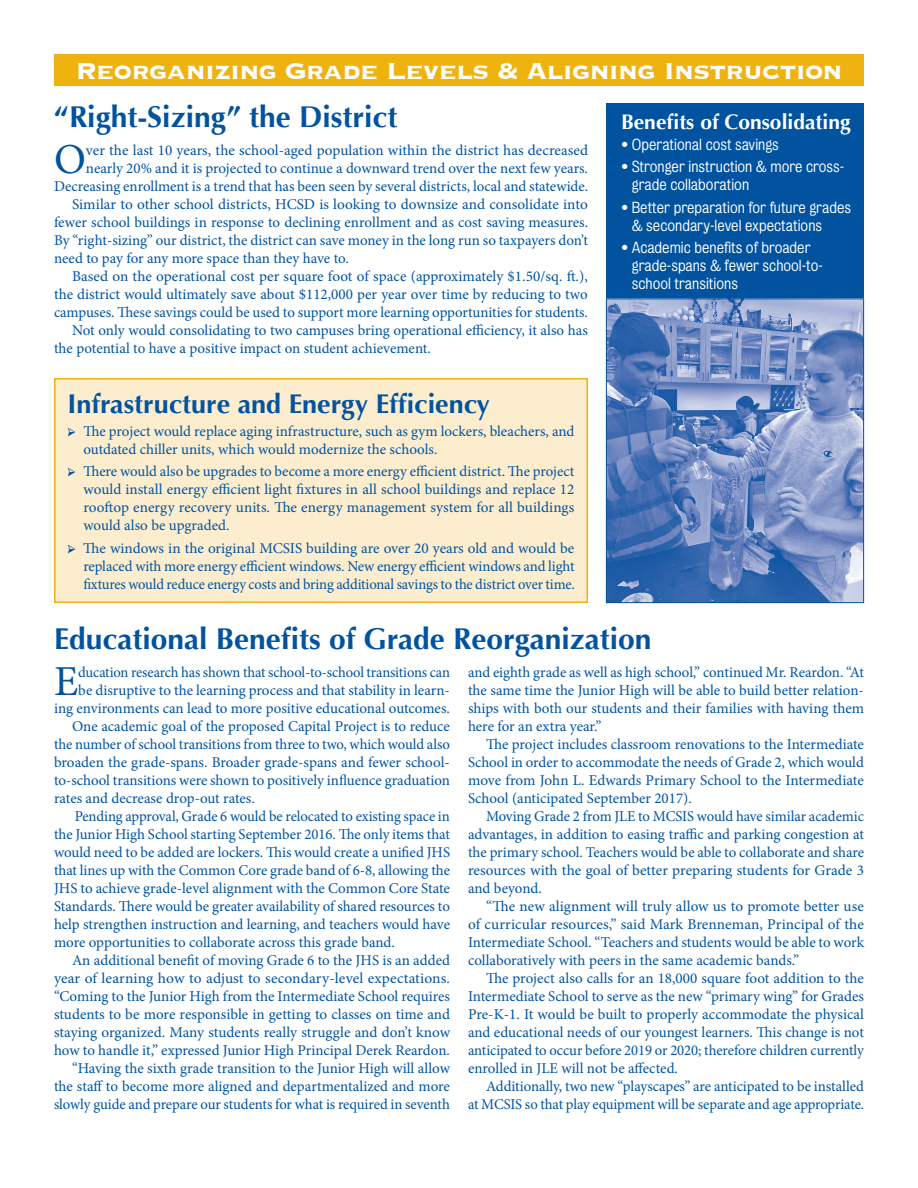
<style>
.page{position:relative;width:918px;height:1188px;background:#fff}
.page>*{position:absolute;margin:0;border:0;box-sizing:border-box;transform-origin:0 0}
.text{font:42.75px "Minion Pro";color:#0153a0}
.subhead_2{font:700 30px "Optima";color:#0153a0}
.headline{font:700 30px "Copperplate";letter-spacing:-.025em;color:#fff}
.subhead_2-2{font:700 27px "Optima";color:#0153a0}
.text-2{font:700 21px "Optima";color:#fff}
.text-3{font:15px/18px "Minion Pro";letter-spacing:-.005em;color:#0153a0;text-align:justify}
.text-4{font:14.7px/18px "Bureau Grotesque Five One";color:#fff}
</style>
<div class="page">
<div style="left:606px;top:104px;width:258px;height:194px;background:#0153a0"></div>
<div style="left:54px;top:54px;width:810px;height:32px;background:#efb310"></div>
<img style="left:608px;top:300px;width:254px;height:301px">
<div style="left:606px;top:298px;width:258px;height:305px;border:1px solid #0153a0"></div>
<div style="left:55px;top:379px;width:532px;height:223px;background:#fcedce"></div>
<div style="left:54px;top:378px;width:534px;height:225px;border:2px solid #efb310"></div>
<p class="headline" style="left:75px;top:51px;width:769px">Reorganizing Grade Levels &amp; Aligning Instruction</p>
<p class="subhead_2" style="left:54px;top:99px;width:345px">“Right-Sizing” the District</p>
<p class="text" style="left:54px;top:131px;width:33px">O</p>
<p class="text-2" style="left:621px;top:110px;width:231px">Benefits of Consolidating</p>
<p class="text-4" style="left:621px;top:136px;width:159px">• Operational cost savings</p>
<p class="text-4" style="left:632px;top:158px;width:214px;text-indent:-11px">• Stronger instruction &amp; more cross&shy;grade collaboration</p>
<p class="text-4" style="left:632px;top:199px;width:221px;text-indent:-11px">• Better preparation for future grades &amp; secondary-level expectations</p>
<p class="text-4" style="left:632px;top:239px;width:193px;text-indent:-11px">• Academic benefits of broader grade-spans &amp; fewer school-to&shy;school transitions</p>
<p class="text-3" style="left:54px;top:141px;width:536px;text-align:right">ver the last 10 years, the school-aged population within the district has decreased nearly 20% and it is projected to continue a downward trend over the next few years.<br>Decreasing enrollment is a trend that has been seen by several districts, local and statewide.</p>
<p class="text-3" style="left:54px;top:195px;width:536px;text-indent:18px">Similar to other school districts, HCSD is looking to downsize and consolidate into fewer school buildings in response to declining enrollment and as cost saving measures.<br>By “right-sizing” our district, the district can save money in the long run so taxpayers don’t need to pay for any more space than they have to.</p>
<p class="text-3" style="left:54px;top:267px;width:536px;text-indent:18px">Based on the operational cost per square foot of space (approximately $1.50/sq. ft.), the district would ultimately save about $112,000 per year over time by reducing to two campuses. These savings could be used to support more learning opportunities for students.</p>
<p class="text-3" style="left:54px;top:321px;width:536px;text-indent:18px">Not only would consolidating to two campuses bring operational efficiency, it also has the potential to have a positive impact on student achievement.</p>
<p class="subhead_2-2" style="left:68px;top:388px;width:424px">Infrastructure and Energy Efficiency</p>
<p class="text-3" style="left:83px;top:422px;width:493px;text-indent:-16px">➢ The project would replace aging infrastructure, such as gym lockers, bleachers, and outdated chiller units, which would modernize the schools.</p>
<p class="text-3" style="left:83px;top:463px;width:492px;text-indent:-16px">➢ There would also be upgrades to become a more energy efficient district. The project would install energy efficient light fixtures in all school buildings and replace 12 rooftop energy recovery units. The energy management system for all buildings would also be upgraded.</p>
<p class="text-3" style="left:83px;top:539px;width:493px;text-indent:-16px">➢ The windows in the original MCSIS building are over 20 years old and would be replaced with more energy efficient windows. New energy efficient windows and light fixtures would reduce energy costs and bring additional savings to the district over time.</p>
<p class="subhead_2" style="left:54px;top:621px;width:599px">Educational Benefits of Grade Reorganization</p>
<p class="text" style="left:54px;top:653px;width:26px">E</p>
<p class="text-3" style="left:468px;top:663px;width:398px">and eighth grade as well as high school,” continued Mr. Reardon. “At the same time the Junior High will be able to build better relation&shy;ships with both our students and their families with having them here for an extra year.”</p>
<p class="text-3" style="left:468px;top:735px;width:397px;text-indent:18px">The project includes classroom renovations to the Intermediate School in order to accommodate the needs of Grade 2, which would move from John L. Edwards Primary School to the Intermediate School (anticipated September 2017).</p>
<p class="text-3" style="left:468px;top:807px;width:398px;text-indent:18px">Moving Grade 2 from JLE to MCSIS would have similar academic advantages, in addition to easing traffic and parking congestion at the primary school. Teachers would be able to collaborate and share resources with the goal of better preparing students for Grade 3 and beyond.</p>
<p class="text-3" style="left:468px;top:897px;width:398px;text-indent:18px">“The new alignment will truly allow us to promote better use of curricular resources,” said Mark Brenneman, Principal of the Intermediate School. “Teachers and students would be able to work collaboratively with peers in the same academic bands.”</p>
<p class="text-3" style="left:468px;top:969px;width:398px;text-indent:18px">The project also calls for an 18,000 square foot addition to the Intermediate School to serve as the new “primary wing” for Grades Pre-K-1. It would be built to properly accommodate the physical and educational needs of our youngest learners. This change is not anticipated to occur before 2019 or 2020; therefore children currently enrolled in JLE will not be affected.</p>
<p class="text-3" style="left:468px;top:1077px;width:398px;text-align:right">Additionally, two new “playscapes” are anticipated to be installed<br>at MCSIS so that play equipment will be separate and age appropriate.</p>
<p class="text-3" style="left:54px;top:663px;width:398px;text-align:right">ducation research has shown that school-to-school transitions can<br>be disruptive to the learning process and that stability in learn-<br>ing environments can lead to more positive educational outcomes.</p>
<p class="text-3" style="left:54px;top:717px;width:397px;text-indent:18px">One academic goal of the proposed Capital Project is to reduce the number of school transitions from three to two, which would also broaden the grade-spans. Broader grade-spans and fewer school&shy;to-school transitions were shown to positively influence graduation rates and decrease drop-out rates.</p>
<p class="text-3" style="left:54px;top:807px;width:398px;text-indent:21px">Pending approval, Grade 6 would be relocated to existing space in the Junior High School starting September 2016. The only items that would need to be added are lockers. This would create a unified JHS that lines up with the Common Core grade band of 6-8, allowing the JHS to achieve grade-level alignment with the Common Core State Standards. There would be greater availability of shared resources to help strengthen instruction and learning, and teachers would have more opportunities to collaborate across this grade band.</p>
<p class="text-3" style="left:54px;top:951px;width:398px;text-indent:18px">An additional benefit of moving Grade 6 to the JHS is an added year of learning how to adjust to secondary-level expectations. “Coming to the Junior High from the Intermediate School requires students to be more responsible in getting to classes on time and staying organized. Many students really struggle and don’t know how to handle it,” expressed Junior High Principal Derek Reardon.</p>
<p class="text-3" style="left:54px;top:1059px;width:397px;text-indent:18px">“Having the sixth grade transition to the Junior High will allow the staff to become more aligned and departmentalized and more slowly guide and prepare our students for what is required in seventh</p>
</div>
